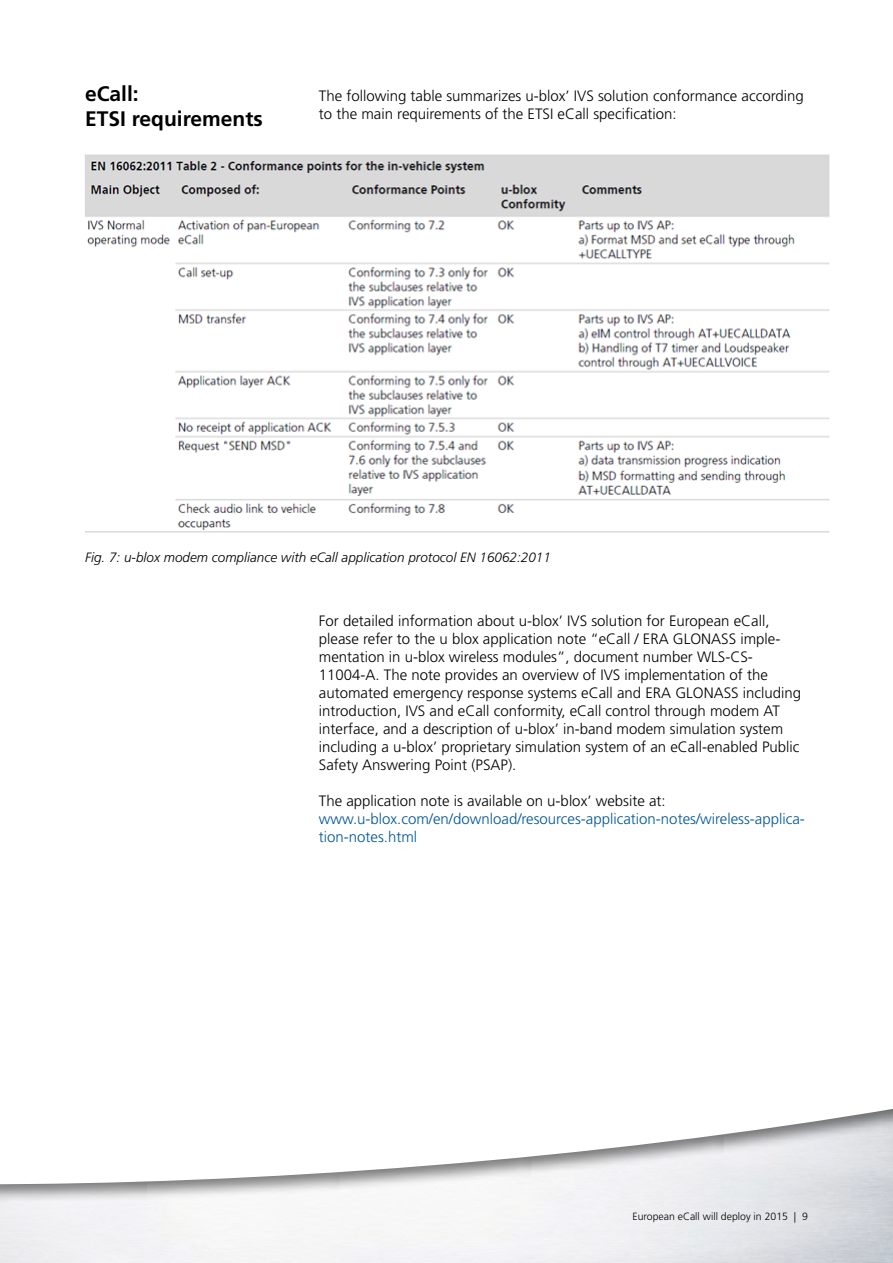
<style>
.page{position:relative;width:893px;height:1263px;background:#fff}
.page>*{position:absolute;margin:0;border:0;box-sizing:border-box;transform-origin:0 0}
.t1{font:700 21px/25.2px "Frutiger LT Std";color:#000}
.t2{font:300 15px/18px "Frutiger LT Std";color:#000}
.t3{font:300 15px/18px "Frutiger LT Std";color:#005595}
.t4{font:italic 300 13.5px "Frutiger LT Std";color:#000}
.t5{font:300 10.5px "Frutiger LT Std";color:#000}
</style>
<div class="page">
<svg style="left:30px;top:1108px;width:863px;height:76px"></svg>
<img style="left:85px;top:154px;width:745px;height:379px">
<h1 class="t1" style="left:85px;top:81px;width:179px">eCall:<br>ETSI requirements</h1>
<p class="t2" style="left:319px;top:87px;width:486px">The following table summarizes u-blox’ IVS solution conformance according to the main requirements of the ETSI eCall specification:</p>
<p class="t4" style="left:85px;top:550px;width:467px">Fig. 7: u-blox modem compliance with eCall application protocol EN 16062:2011</p>
<p class="t2" style="left:319px;top:612px;width:484px">For detailed information about u-blox’ IVS solution for European eCall, please refer to the u blox application note “eCall / ERA GLONASS imple&shy;mentation in u-blox wireless modules”, document number WLS-CS-11004-A. The note provides an overview of IVS implementation of the automated emergency response systems eCall and ERA GLONASS including introduction, IVS and eCall conformity, eCall control through modem AT interface, and a description of u-blox’ in-band modem simulation system including a u-blox’ proprietary simulation system of an eCall-enabled Public Safety Answering Point (PSAP).</p>
<p class="t2" style="left:319px;top:792px;width:348px">The application note is available on u-blox’ website at:</p>
<p class="t3" style="left:319px;top:810px;width:487px">www.u-blox.com/en/download/resources-application-notes/wireless-applica&shy;tion-notes.html</p>
<p class="t5" style="left:632px;top:1210px;width:177px">European eCall will deploy in 2015 | 9</p>
</div>
